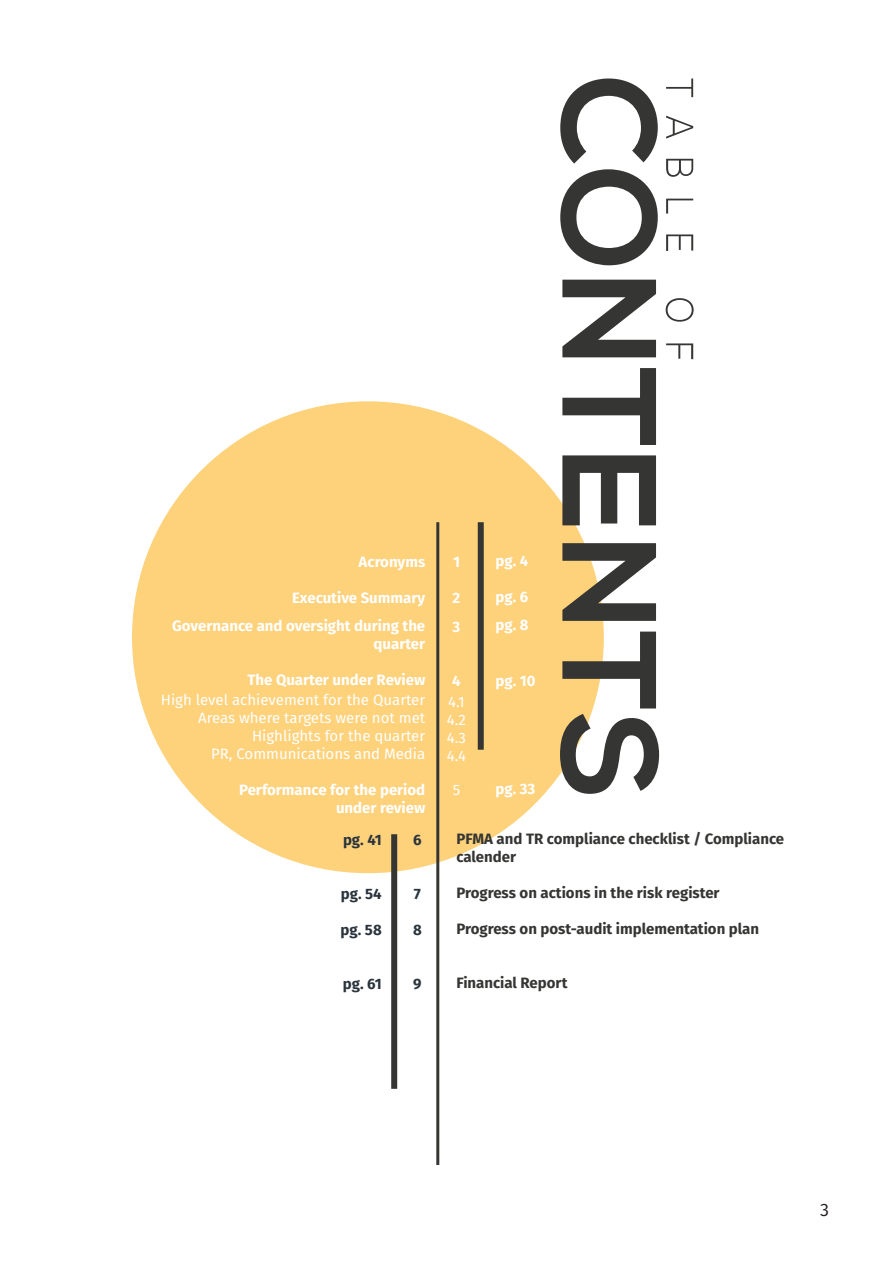
<style>
.page{position:relative;width:893px;height:1263px;background:#fff}
.page>*{position:absolute;margin:0;border:0;box-sizing:border-box;transform-origin:0 0}
.t1{font:18px "Fira Sans";color:#231f20}
.t2{font:700 15px/18px "Fira Sans";color:#fff;text-align:right}
.t3{font:700 15px/18px "Fira Sans";color:#353633}
.t4{font:15px "Fira Sans";color:#fff}
.t5{font:700 15px "Fira Sans";color:#2a343d}
</style>
<div class="page">
<div style="left:132px;top:401px;width:472px;height:472px;background:#fed17b;border-radius:50%"></div>
<hr style="left:436px;top:522px;width:3px;height:643px;background:#353633">
<div style="left:478px;top:522px;width:6px;height:228px;background:#353633"></div>
<div style="left:391px;top:834px;width:6px;height:255px;background:#353633"></div>
<svg style="left:560px;top:78px;width:99px;height:716px"></svg>
<svg style="left:666px;top:78px;width:28px;height:281px"></svg>
<p class="t2" style="left:359px;top:552px;width:68px">Acronyms</p>
<p class="t2" style="left:292px;top:588px;width:135px">Executive Summary</p>
<p class="t2" style="left:172px;top:616px;width:254px">Governance and oversight during the quarter</p>
<p class="t2" style="left:247px;top:670px;width:179px">The Quarter under Review</p>
<p class="t4" style="left:161px;top:688px;width:266px">High level achievement for the Quarter</p>
<p class="t4" style="left:198px;top:706px;width:229px">Areas where targets were not met</p>
<p class="t4" style="left:252px;top:724px;width:175px">Highlights for the quarter</p>
<p class="t4" style="left:211px;top:742px;width:216px">PR, Communications and Media</p>
<p class="t2" style="left:239px;top:780px;width:188px">Performance for the period</p>
<p class="t2" style="left:336px;top:798px;width:91px">under review</p>
<p class="t5" style="left:343px;top:827px;width:40px">pg. 41</p>
<p class="t5" style="left:413px;top:827px;width:10px">6</p>
<p class="t5" style="left:341px;top:881px;width:42px">pg. 54</p>
<p class="t5" style="left:341px;top:917px;width:43px">pg. 58</p>
<p class="t5" style="left:414px;top:881px;width:9px">7</p>
<p class="t5" style="left:413px;top:917px;width:10px">8</p>
<p class="t5" style="left:343px;top:971px;width:40px">pg. 61</p>
<p class="t5" style="left:413px;top:971px;width:10px">9</p>
<p class="t2" style="left:453px;top:552px;width:8px">1</p>
<p class="t2" style="left:453px;top:588px;width:9px">2</p>
<p class="t2" style="left:453px;top:616px;width:9px">3</p>
<p class="t2" style="left:452px;top:670px;width:10px">4</p>
<p class="t4" style="left:448px;top:690px;width:18px">4.1</p>
<p class="t4" style="left:447px;top:708px;width:21px">4.2</p>
<p class="t4" style="left:447px;top:726px;width:21px">4.3</p>
<p class="t4" style="left:447px;top:744px;width:21px">4.4</p>
<p class="t4" style="left:453px;top:779px;width:9px">5</p>
<p class="t2" style="left:495px;top:550px;width:34px">pg. 4</p>
<p class="t2" style="left:495px;top:586px;width:34px">pg. 6</p>
<p class="t2" style="left:495px;top:615px;width:35px">pg. 8</p>
<p class="t2" style="left:495px;top:670px;width:42px">pg. 10</p>
<p class="t2" style="left:495px;top:778px;width:41px">pg. 33</p>
<p class="t3" style="left:456px;top:829px;width:329px">PFMA and TR compliance checklist / Compliance calender</p>
<p class="t3" style="left:456px;top:883px;width:265px">Progress on actions in the risk register</p>
<p class="t3" style="left:456px;top:919px;width:304px">Progress on post-audit implementation plan</p>
<p class="t3" style="left:456px;top:973px;width:112px">Financial Report</p>
<p class="t1" style="left:820px;top:1196px;width:10px">3</p>
</div>
